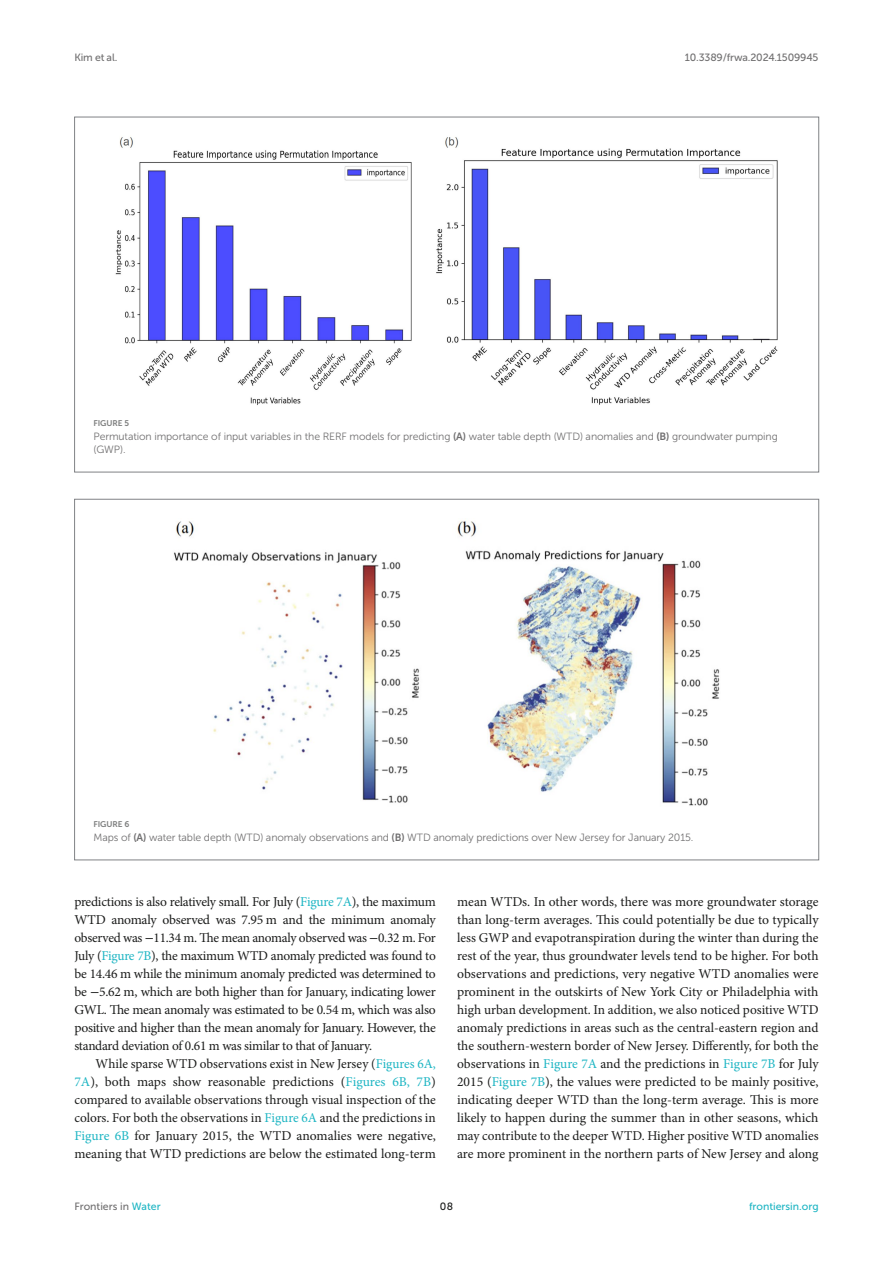
<style>
.page{position:relative;width:893px;height:1263px;background:#fff}
.page>*{position:absolute;margin:0;border:0;box-sizing:border-box;transform-origin:0 0}
.TEXT{font:13.5px/18px "Minion Pro";letter-spacing:-.01em;color:#1b1c1b;text-align:justify}
.FIG_LEG{font:10.5px/13.5px "Museo Sans 300";letter-spacing:-.01em;color:#706f70}
.t1{font:10.5px "Museo Sans 500";letter-spacing:-.015em;color:#706f70}
.t2{font:10.5px "Museo Sans 500";color:#1db5c3}
.t3{font:10.5px "Museo Sans 500";color:#1b1c1b}
.FIG_HD{font:8.25px "Museo Sans 700";letter-spacing:-.01em;color:#7e7f7f}
.s1{font-family:"Museo Sans 700"}
.s2{color:#1db5c3}
.s3{font-family:"STIX General"}
</style>
<div class="page">
<img style="left:115px;top:137px;width:663px;height:268px">
<img style="left:174px;top:521px;width:546px;height:285px">
<p class="t1" style="left:74px;top:51px;width:44px">Kim et al.</p>
<p class="t1" style="left:685px;top:51px;width:135px">10.3389/frwa.2024.1509945</p>
<p class="FIG_HD" style="left:94px;top:419px;width:37px">FIGURE 5</p>
<p class="FIG_LEG" style="left:94px;top:429px;width:686px">Permutation importance of input variables in the RERF models for predicting <span class="s1">(A)</span> water table depth (WTD) anomalies and <span class="s1">(B)</span> groundwater pumping (GWP).</p>
<p class="FIG_HD" style="left:94px;top:820px;width:37px">FIGURE 6</p>
<p class="FIG_LEG" style="left:94px;top:831px;width:601px">Maps of <span class="s1">(A)</span> water table depth (WTD) anomaly observations and <span class="s1">(B)</span> WTD anomaly predictions over New Jersey for January 2015.</p>
<p class="TEXT" style="left:74px;top:893px;width:363px">predictions is also relatively small. For July (<span class="s2">Figure 7A</span>), the maximum WTD anomaly observed was 7.95 m and the minimum anomaly observed was <span class="s3">−</span>11.34 m. The mean anomaly observed was <span class="s3">−</span>0.32 m. For July (<span class="s2">Figure 7B</span>), the maximum WTD anomaly predicted was found to be 14.46 m while the minimum anomaly predicted was determined to be <span class="s3">−</span>5.62 m, which are both higher than for January, indicating lower GWL. The mean anomaly was estimated to be 0.54 m, which was also positive and higher than the mean anomaly for January. However, the standard deviation of 0.61 m was similar to that of January.</p>
<p class="TEXT" style="left:74px;top:1055px;width:363px;text-indent:21px">While sparse WTD observations exist in New Jersey (<span class="s2">Figures 6A, 7A</span>), both maps show reasonable predictions (<span class="s2">Figures 6B, 7B</span>) compared to available observations through visual inspection of the colors. For both the observations in <span class="s2">Figure 6A</span> and the predictions in <span class="s2">Figure 6B</span> for January 2015, the WTD anomalies were negative, meaning that WTD predictions are below the estimated long-term</p>
<p class="TEXT" style="left:457px;top:893px;width:363px">mean WTDs. In other words, there was more groundwater storage than long-term averages. This could potentially be due to typically less GWP and evapotranspiration during the winter than during the rest of the year, thus groundwater levels tend to be higher. For both observations and predictions, very negative WTD anomalies were prominent in the outskirts of New York City or Philadelphia with high urban development. In addition, we also noticed positive WTD anomaly predictions in areas such as the central-eastern region and the southern-western border of New Jersey. Differently, for both the observations in <span class="s2">Figure 7A</span> and the predictions in <span class="s2">Figure 7B</span> for July 2015 (<span class="s2">Figure 7B</span>), the values were predicted to be mainly positive, indicating deeper WTD than the long-term average. This is more likely to happen during the summer than in other seasons, which may contribute to the deeper WTD. Higher positive WTD anomalies are more prominent in the northern parts of New Jersey and along</p>
<p class="t1" style="left:74px;top:1200px;width:88px">Frontiers in <span class="s2">Water</span></p>
<p class="t3" style="left:440px;top:1200px;width:15px">08</p>
<p class="t2" style="left:749px;top:1200px;width:71px">frontiersin.org</p>
</div>
